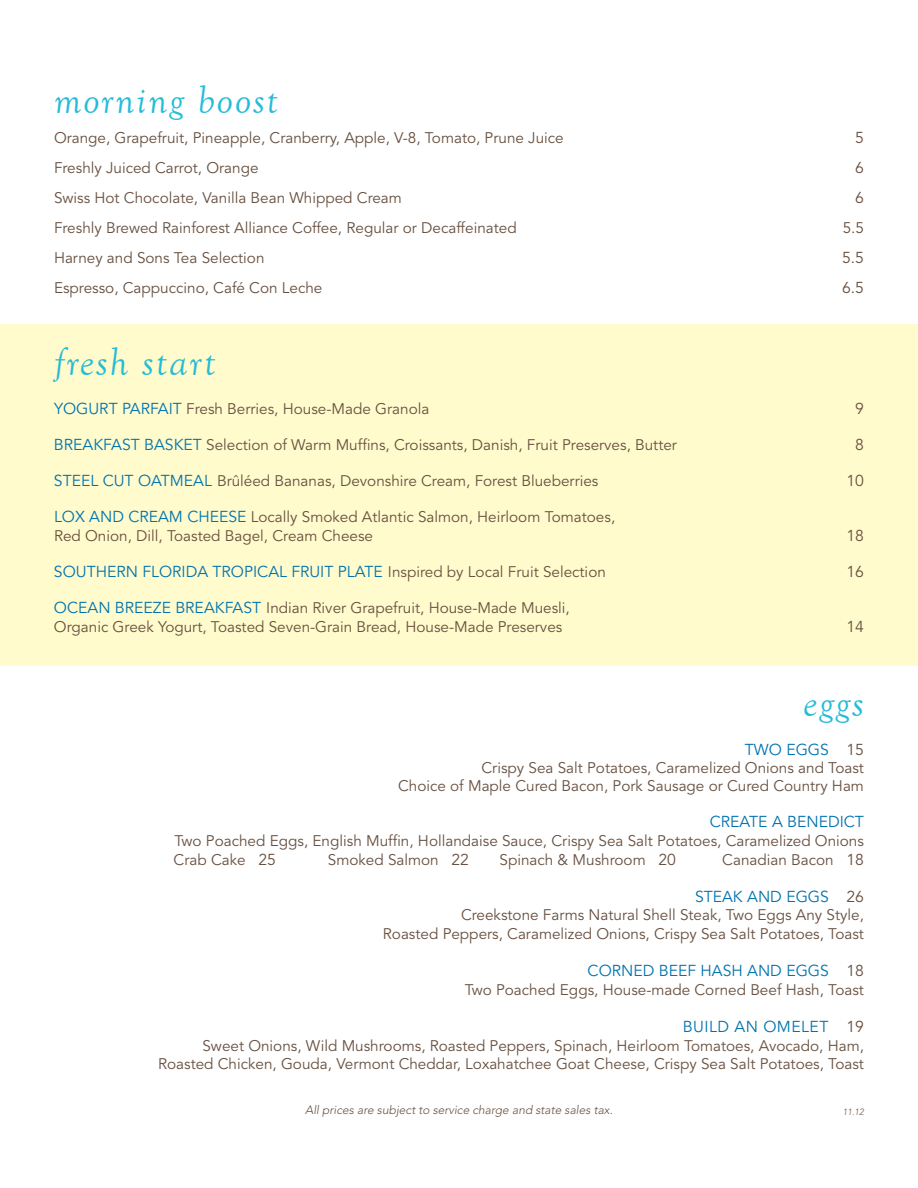
<style>
.page{position:relative;width:918px;height:1188px;background:#fff}
.page>*{position:absolute;margin:0;border:0;box-sizing:border-box;transform-origin:0 0}
.t1{font:italic 40.5px "Goudy Old Style T";letter-spacing:.05em;color:#26bcd7}
.t2{font:15.75px "Avenir";color:#0073ae}
.t3{font:15.75px "Avenir";color:#685040}
.t4{font:15.75px "Avenir";letter-spacing:.03em;color:#0073ae}
.t5{font:15.3px/18.9px "Avenir";color:#685040}
.t6{font:italic 300 12px "Avenir";color:#685040}
.t7{font:italic 300 9px "Avenir";color:#685040}
.s1{font-size:15.75px;color:#0073ae}
.s2{font-size:15.3px;color:#685040}
.s3{color:#685040}
.s4{font-size:15.75px}
</style>
<div class="page">
<div style="left:0;top:324px;width:918px;height:341px;background:#fffbcc"></div>
<h1 class="t1" style="left:54px;top:78px;width:226px">morning boost</h1>
<p class="t5" style="left:54px;top:128px;width:511px">Orange, Grapefruit, Pineapple, Cranberry, Apple, V-8, Tomato, Prune Juice</p>
<p class="t3" style="left:855px;top:128px;width:10px">5</p>
<p class="t5" style="left:54px;top:158px;width:206px">Freshly Juiced Carrot, Orange</p>
<p class="t3" style="left:855px;top:158px;width:10px">6</p>
<p class="t5" style="left:54px;top:188px;width:349px">Swiss Hot Chocolate, Vanilla Bean Whipped Cream</p>
<p class="t3" style="left:855px;top:188px;width:10px">6</p>
<p class="t5" style="left:54px;top:218px;width:464px">Freshly Brewed Rainforest Alliance Coffee, Regular or Decaffeinated</p>
<p class="t5" style="left:843px;top:218px;width:23px">5.5</p>
<p class="t5" style="left:54px;top:248px;width:212px">Harney and Sons Tea Selection</p>
<p class="t3" style="left:842px;top:248px;width:23px">5.5</p>
<p class="t5" style="left:54px;top:278px;width:270px">Espresso, Cappuccino, Café Con Leche</p>
<p class="t3" style="left:842px;top:278px;width:23px">6.5</p>
<h1 class="t1" style="left:54px;top:340px;width:163px">fresh start</h1>
<p class="t5" style="left:54px;top:400px;width:377px"><span class="s1">Yogurt Parfait</span> Fresh Berries, House-Made Granola</p>
<p class="t3" style="left:855px;top:399px;width:10px">9</p>
<p class="t5" style="left:54px;top:436px;width:625px"><span class="s1">Breakfast Basket</span> Selection of Warm Muffins, Croissants, Danish, Fruit Preserves, Butter</p>
<p class="t3" style="left:855px;top:435px;width:10px">8</p>
<p class="t5" style="left:54px;top:472px;width:546px"><span class="s1">Steel Cut Oatm eal</span> Brûléed Bananas, Devonshire Cream, Forest Blueberries</p>
<p class="t3" style="left:846px;top:471px;width:19px">10</p>
<p class="t5" style="left:54px;top:508px;width:563px"><span class="s1">Lox and Cream Ch eese</span> Locally Smoked Atlantic Salmon, Heirloom Tomatoes,<br>Red Onion, Dill, Toasted Bagel, Cream Cheese</p>
<p class="t3" style="left:846px;top:526px;width:19px">18</p>
<p class="t2" style="left:54px;top:562px;width:553px">South ern florida Tropical Fruit Plate <span class="s2">I nspired by Local Fruit Selection</span></p>
<p class="t3" style="left:846px;top:562px;width:19px">16</p>
<p class="t5" style="left:54px;top:599px;width:517px"><span class="s1">Ocean Breeze Breakfast</span> I ndian River Grapefruit, House-Made Muesli,<br>Organic Greek Yogurt, Toasted Seven-Grain Bread, House-Made Preserves</p>
<p class="t3" style="left:846px;top:617px;width:19px">14</p>
<h1 class="t1" style="left:803px;top:681px;width:62px">eggs</h1>
<p class="t2" style="left:745px;top:740px;width:121px">Two EggS <span class="s3">15</span></p>
<p class="t5" style="left:398px;top:759px;width:467px;line-height:18.3px;text-align:right">Crispy Sea Salt Potatoes, Caramelized Onions and Toast<br>Choice of Maple Cured Bacon, Pork Sausage or Cured Country Ham</p>
<p class="t2" style="left:710px;top:813px;width:156px">Create A Benedict</p>
<p class="t5" style="left:174px;top:831px;width:692px">Two Poached Eggs, English Muffin, Hollandaise Sauce, Crispy Sea Salt Potatoes, Caramelized Onions<br>Crab Cake <span class="s4">25</span></p>
<p class="t5" style="left:328px;top:850px;width:143px">Smoked Salmon <span class="s4">22</span></p>
<p class="t5" style="left:499px;top:850px;width:178px">Spinach &amp; Mushroom <span class="s4">20</span></p>
<p class="t5" style="left:722px;top:850px;width:143px">Canadian Bacon <span class="s4">18</span></p>
<p class="t2" style="left:695px;top:888px;width:170px">Steak and Eggs <span class="s3">26</span></p>
<p class="t5" style="left:383px;top:906px;width:483px;line-height:18.3px;text-align:right">Creekstone Farms N atural Shell Steak, Two Eggs Any Style,<br>Roasted Peppers, Caramelized Onions, Crispy Sea Salt Potatoes, Toast</p>
<p class="t2" style="left:588px;top:962px;width:278px">Corned Beef Hash and Eggs <span class="s3">18</span></p>
<p class="t5" style="left:465px;top:980px;width:401px">Two Poached Eggs, House-made Corned Beef Hash, Toast</p>
<p class="t4" style="left:683px;top:1018px;width:183px">Build An Om elet <span class="s3">19</span></p>
<p class="t5" style="left:158px;top:1037px;width:707px;line-height:18.3px;text-align:right">Sweet Onions, Wild Mushrooms, Roasted Peppers, Spinach, Heirloom Tomatoes, Avocado, Ham,<br>Roasted Chicken, Gouda, Vermont Cheddar, Loxahatchee Goat Cheese, Crispy Sea Salt Potatoes, Toast</p>
<p class="t6" style="left:305px;top:1103px;width:309px">All prices are subject to service charge and state sales tax.</p>
<p class="t7" style="left:843px;top:1106px;width:23px">11.12</p>
</div>
